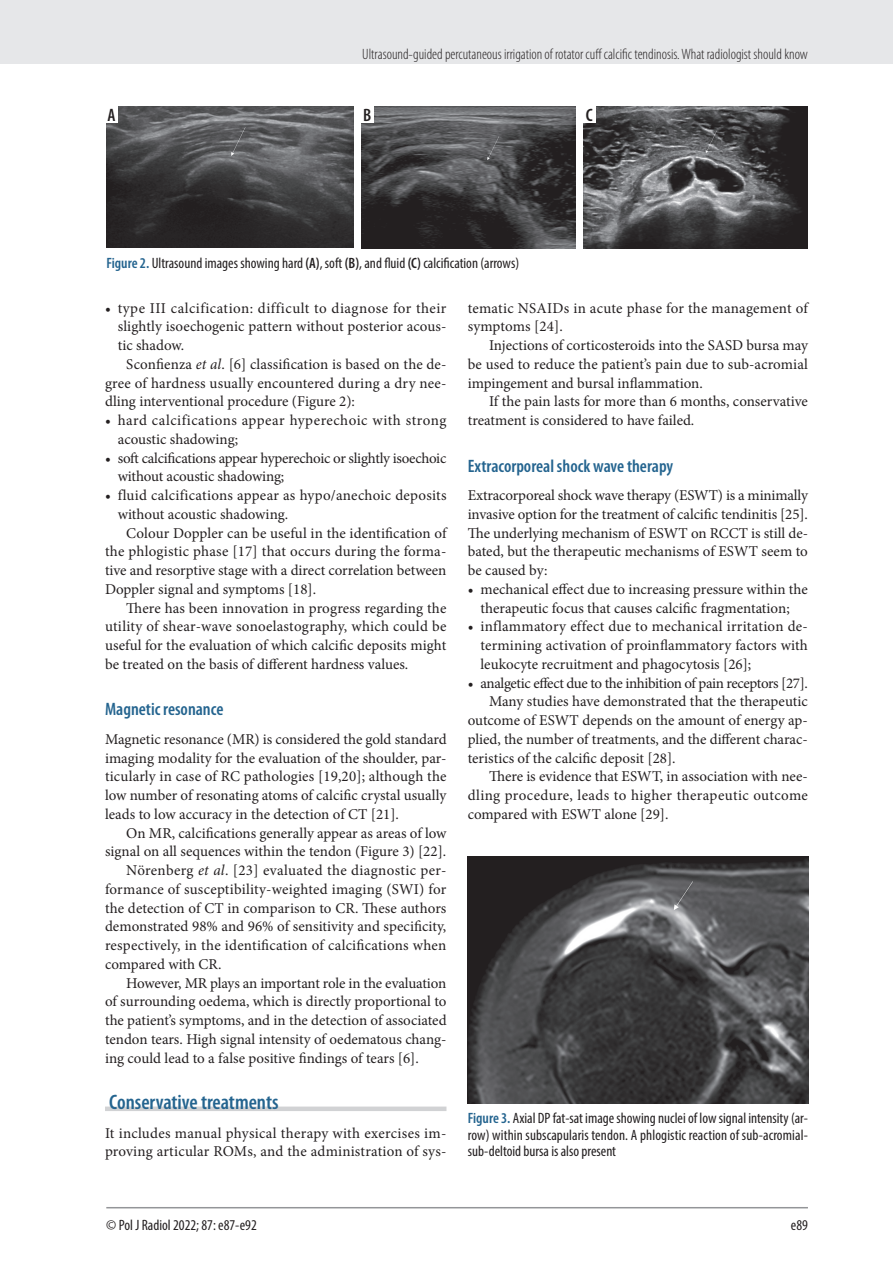
<style>
.page{position:relative;width:893px;height:1263px;background:#fff}
.page>*{position:absolute;margin:0;border:0;box-sizing:border-box;transform-origin:0 0}
.t1{font:600 condensed 21px "Myriad Pro";color:#24648f}
.t2{font:600 condensed 18px "Myriad Pro";color:#24648f}
.t3{font:600 condensed 18px "Myriad Pro";color:#231f20}
.t4{font:15px/18.8px "Minion Pro";color:#231f20;text-align:justify}
.t5{font:condensed 15px/16.5px "Myriad Pro";color:#231f20;text-align:justify}
.t6{font:15px/18.8px "Minion Pro";letter-spacing:.025em;color:#231f20}
.t7{font:300 condensed 15px "Myriad Pro";color:#231f20}
.t8{font:15px/18.8px "Minion Pro";letter-spacing:-.02em;color:#231f20}
.t9{font:15px "Minion Pro";letter-spacing:-.025em;color:#231f20}
.t10{font:15px "Minion Pro";letter-spacing:.03em;color:#231f20}
.t11{font:15px "Minion Pro";letter-spacing:.02em;color:#231f20}
.s1{font-weight:600;color:#24648f}
.s2{font-weight:600}
.s3{font-style:italic}
</style>
<div class="page">
<div style="left:0;top:0;width:893px;height:64px;background:#e6e7e9"></div>
<hr style="left:106px;top:1207px;width:702px;height:1px;background:#939598">
<div style="left:105px;top:1106px;width:341px;height:5px;background:#d1d2d4"></div>
<img style="left:106px;top:106px;width:248px;height:142px">
<img style="left:361px;top:106px;width:214px;height:142px">
<img style="left:583px;top:106px;width:225px;height:142px">
<div style="left:105px;top:105px;width:13px;height:17px;background:#fff"></div>
<div style="left:361px;top:105px;width:13px;height:17px;background:#fff"></div>
<div style="left:583px;top:105px;width:12px;height:17px;background:#fff"></div>
<img style="left:468px;top:856px;width:340px;height:247px">
<p class="t7" style="left:362px;top:45px;width:447px">Ultrasound-guided percutaneous irrigation of rotator cuff calcific tendinosis. What radiologist should know</p>
<p class="t3" style="left:107px;top:103px;width:10px">A</p>
<p class="t3" style="left:363px;top:104px;width:10px">B</p>
<p class="t3" style="left:586px;top:104px;width:8px">C</p>
<p class="t5" style="left:106px;top:254px;width:414px"><span class="s1">Figure 2.</span> Ultrasound images showing hard <span class="s2">(A)</span>, soft <span class="s2">(B)</span>, and fluid <span class="s2">(C)</span> calcification (arrows)</p>
<p class="t10" style="left:105px;top:298px;width:343px">• type III calcification: difficult to diagnose for their</p>
<p class="t4" style="left:118px;top:317px;width:330px">slightly isoechogenic pattern without posterior acous-</p>
<p class="t4" style="left:118px;top:336px;width:68px">tic shadow.</p>
<p class="t4" style="left:126px;top:355px;width:322px">Sconfienza <span class="s3">et al</span>. [6] classification is based on the de-</p>
<p class="t4" style="left:105px;top:373px;width:343px">gree of hardness usually encountered during a dry nee-</p>
<p class="t4" style="left:105px;top:392px;width:251px">dling interventional procedure (Figure 2):</p>
<p class="t6" style="left:118px;top:411px;width:330px;text-indent:-13px">• hard calcifications appear hyperechoic with strong acoustic shadowing;</p>
<p class="t8" style="left:118px;top:448px;width:330px;text-indent:-13px">• soft calcifications appear hyperechoic or slightly isoechoic without acoustic shadowing;</p>
<p class="t11" style="left:105px;top:485px;width:343px">• fluid calcifications appear as hypo/anechoic deposits</p>
<p class="t4" style="left:118px;top:505px;width:172px">without acoustic shadowing.</p>
<p class="t4" style="left:126px;top:523px;width:322px">Colour Doppler can be useful in the identification of</p>
<p class="t4" style="left:105px;top:542px;width:343px">the phlogistic phase [17] that occurs during the forma-</p>
<p class="t4" style="left:105px;top:561px;width:343px">tive and resorptive stage with a direct correlation between</p>
<p class="t4" style="left:105px;top:580px;width:213px">Doppler signal and symptoms [18].</p>
<p class="t4" style="left:126px;top:598px;width:322px">There has been innovation in progress regarding the</p>
<p class="t4" style="left:105px;top:617px;width:343px">utility of shear-wave sonoelastography, which could be</p>
<p class="t4" style="left:105px;top:636px;width:343px">useful for the evaluation of which calcific deposits might</p>
<p class="t4" style="left:105px;top:655px;width:305px">be treated on the basis of different hardness values.</p>
<p class="t2" style="left:105px;top:698px;width:120px">Magnetic resonance</p>
<p class="t4" style="left:105px;top:730px;width:343px">Magnetic resonance (MR) is considered the gold standard imaging modality for the evaluation of the shoulder, par&shy;ticularly in case of RC pathologies [19,20]; although the low number of resonating atoms of calcific crystal usually leads to low accuracy in the detection of CT [21].</p>
<p class="t4" style="left:126px;top:823px;width:322px">On MR, calcifications generally appear as areas of low</p>
<p class="t4" style="left:105px;top:842px;width:343px">signal on all sequences within the tendon (Figure 3) [22].</p>
<p class="t6" style="left:126px;top:861px;width:322px">Nörenberg <span class="s3">et al</span>. [23] evaluated the diagnostic per-</p>
<p class="t4" style="left:105px;top:880px;width:343px">formance of susceptibility-weighted imaging (SWI) for</p>
<p class="t4" style="left:105px;top:898px;width:343px">the detection of CT in comparison to CR. These authors</p>
<p class="t4" style="left:105px;top:917px;width:343px">demonstrated 98% and 96% of sensitivity and specificity,</p>
<p class="t4" style="left:105px;top:936px;width:343px">respectively, in the identification of calcifications when</p>
<p class="t4" style="left:105px;top:955px;width:118px">compared with CR.</p>
<p class="t4" style="left:126px;top:973px;width:322px">However, MR plays an important role in the evaluation</p>
<p class="t4" style="left:105px;top:992px;width:343px">of surrounding oedema, which is directly proportional to</p>
<p class="t4" style="left:105px;top:1011px;width:343px">the patient’s symptoms, and in the detection of associated</p>
<p class="t4" style="left:105px;top:1030px;width:343px">tendon tears. High signal intensity of oedematous chang-</p>
<p class="t4" style="left:105px;top:1048px;width:315px">ing could lead to a false positive findings of tears [6].</p>
<h1 class="t1" style="left:109px;top:1089px;width:171px">Conservative treatments</h1>
<p class="t4" style="left:105px;top:1123px;width:343px">It includes manual physical therapy with exercises im&shy;proving articular ROMs, and the administration of sys-</p>
<p class="t4" style="left:468px;top:298px;width:342px">tematic NSAIDs in acute phase for the management of symptoms [24].</p>
<p class="t4" style="left:468px;top:336px;width:342px;text-indent:21px">Injections of corticosteroids into the SASD bursa may be used to reduce the patient’s pain due to sub-acromial impingement and bursal inflammation.</p>
<p class="t4" style="left:468px;top:392px;width:342px;text-indent:21px">If the pain lasts for more than 6 months, conservative treatment is considered to have failed.</p>
<p class="t2" style="left:468px;top:454px;width:207px">Extracorporeal shock wave therapy</p>
<p class="t4" style="left:468px;top:486px;width:342px">Extracorporeal shock wave therapy (ESWT) is a minimally invasive option for the treatment of calcific tendinitis [25].<br>The underlying mechanism of ESWT on RCCT is still de&shy;bated, but the therapeutic mechanisms of ESWT seem to be caused by:</p>
<p class="t4" style="left:468px;top:580px;width:342px;text-align:center">• mechanical effect due to increasing pressure within the therapeutic focus that causes calcific fragmentation;</p>
<p class="t4" style="left:480px;top:617px;width:329px;text-indent:-13px">• inflammatory effect due to mechanical irritation de&shy;termining activation of proinflammatory factors with leukocyte recruitment and phagocytosis [26];</p>
<p class="t9" style="left:468px;top:673px;width:342px">• analgetic effect due to the inhibition of pain receptors [27].</p>
<p class="t4" style="left:489px;top:692px;width:320px">Many studies have demonstrated that the therapeutic</p>
<p class="t4" style="left:468px;top:711px;width:342px">outcome of ESWT depends on the amount of energy ap-</p>
<p class="t4" style="left:468px;top:730px;width:341px">plied, the number of treatments, and the different charac-</p>
<p class="t4" style="left:468px;top:748px;width:209px">teristics of the calcific deposit [28].</p>
<p class="t4" style="left:489px;top:767px;width:320px">There is evidence that ESWT, in association with nee-</p>
<p class="t6" style="left:468px;top:786px;width:342px">dling procedure, leads to higher therapeutic outcome</p>
<p class="t4" style="left:468px;top:805px;width:202px">compared with ESWT alone [29].</p>
<p class="t5" style="left:468px;top:1110px;width:342px"><span class="s1">Figure 3.</span> Axial DP fat-sat image showing nuclei of low signal intensity (ar&shy;row) within subscapularis tendon. A phlogistic reaction of sub-acromial&shy;sub-deltoid bursa is also present</p>
<p class="t5" style="left:106px;top:1216px;width:152px">© Pol J Radiol 2022; 87: e87-e92</p>
<p class="t5" style="left:791px;top:1216px;width:18px">e89</p>
</div>
